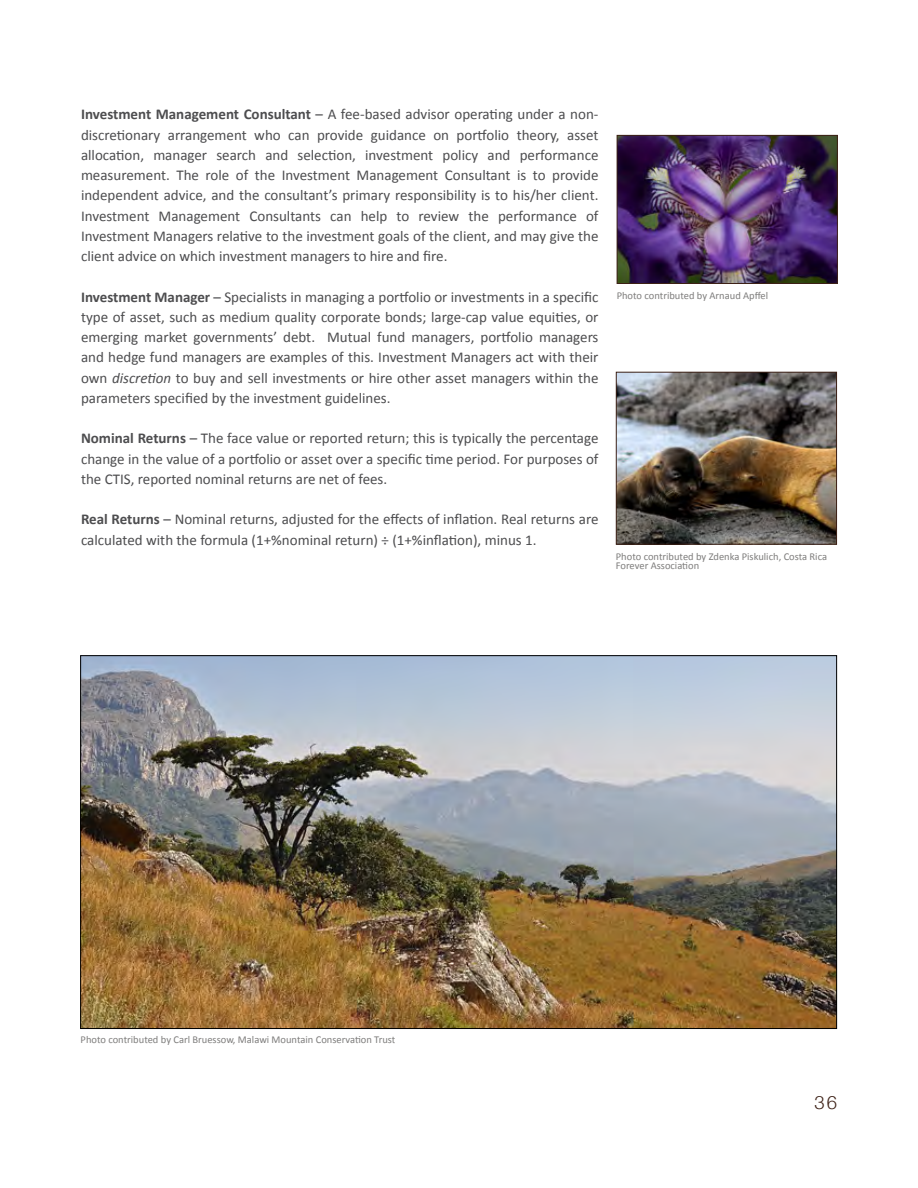
<style>
.page{position:relative;width:918px;height:1188px;background:#fff}
.page>*{position:absolute;margin:0;border:0;box-sizing:border-box;transform-origin:0 0}
.t1{font:300 18.45px "Helvetica Neue";color:#3d2116}
.t2{font:15px/20.2px "Calibri";color:#4d4d4f;text-align:justify}
.t3{font:10.5px/9px "Calibri";color:#7e7d7c}
.s1{font-weight:700}
.s2{font-style:italic}
</style>
<div class="page">
<img style="left:618px;top:374px;width:217px;height:169px">
<div style="left:616px;top:372px;width:221px;height:173px;border:1px solid #3d2116"></div>
<img style="left:619px;top:137px;width:217px;height:145px">
<div style="left:617px;top:135px;width:221px;height:149px;border:1px solid #3d2116"></div>
<img style="left:82px;top:657px;width:753px;height:370px">
<p class="t2" style="left:81px;top:104px;width:519px"><span class="s1">Investment Management Consultant</span> – A fee-based advisor operating under a non&shy;discretionary arrangement who can provide guidance on portfolio theory, asset allocation, manager search and selection, investment policy and performance measurement. The role of the Investment Management Consultant is to provide independent advice, and the consultant’s primary responsibility is to his/her client.<br>Investment Management Consultants can help to review the performance of Investment Managers relative to the investment goals of the client, and may give the client advice on which investment managers to hire and fire.</p>
<p class="t2" style="left:81px;top:286px;width:519px"><span class="s1">Investment Manager</span> – Specialists in managing a portfolio or investments in a specific type of asset, such as medium quality corporate bonds; large-cap value equities, or emerging market governments’ debt. Mutual fund managers, portfolio managers and hedge fund managers are examples of this. Investment Managers act with their own <span class="s2">discretion</span> to buy and sell investments or hire other asset managers within the parameters specified by the investment guidelines.</p>
<p class="t2" style="left:81px;top:428px;width:519px"><span class="s1">Nominal Returns</span> – The face value or reported return; this is typically the percentage change in the value of a portfolio or asset over a specific time period. For purposes of the CTIS, reported nominal returns are net of fees.</p>
<p class="t2" style="left:81px;top:509px;width:519px"><span class="s1">Real Returns</span> – Nominal returns, adjusted for the effects of inflation. Real returns are calculated with the formula (1+%nominal return) ÷ (1+%inflation), minus 1.</p>
<p class="t3" style="left:617px;top:291px;width:153px">Photo contributed by Arnaud Apffel</p>
<p class="t3" style="left:616px;top:552px;width:213px">Photo contributed by Zdenka Piskulich, Costa Rica<br>Forever Association</p>
<p class="t3" style="left:81px;top:1035px;width:316px">Photo contributed by Carl Bruessow, Malawi Mountain Conservation Trust</p>
<p class="t1" style="left:815px;top:1088px;width:24px">36</p>
</div>
